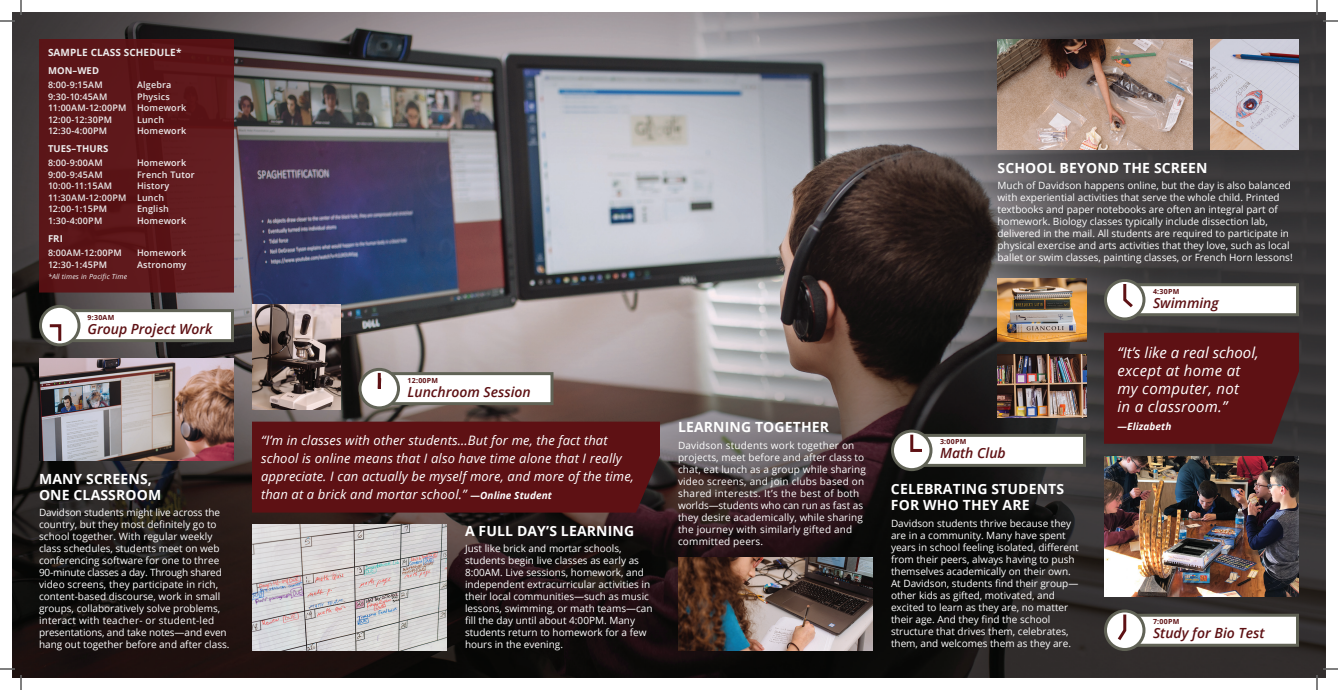
<style>
.page{position:relative;width:1338px;height:690px;background:#fff}
.page>*{position:absolute;margin:0;border:0;box-sizing:border-box;transform-origin:0 0}
.t1{font:italic 15px/18px "Open Sans";letter-spacing:.02em;color:#fff}
.t2{font:700 14px/16px "Open Sans";letter-spacing:.01em;color:#fff}
.t3{font:italic 600 14px "Open Sans";color:#5e1114}
.t4{font:italic 13px/18px "Open Sans";letter-spacing:.01em;color:#fff}
.t5{font:10px/12px "Open Sans";color:#fff}
.t6{font:10px/12px "Open Sans";letter-spacing:.02em;color:#fff}
.t7{font:700 10px "Open Sans";letter-spacing:.01em;color:#fff}
.t8{font:italic 700 10px "Open Sans";letter-spacing:.01em;color:#fff}
.t9{font:700 9.5px "Open Sans";letter-spacing:.01em;color:#fff}
.t10{font:600 9px/11.5px "Open Sans";letter-spacing:.02em;color:#fff}
.t11{font:700 7px "Open Sans";letter-spacing:.04em;color:#5e1114}
.t12{font:italic 7px "Open Sans";letter-spacing:.02em;color:#fff}
.s1{font-weight:700;font-size:10px}
</style>
<div class="page">
<img style="left:12px;top:12px;width:1314px;height:666px">
<img style="left:998px;top:279px;width:88px;height:63px">
<img style="left:252px;top:525px;width:195px;height:126px">
<img style="left:678px;top:558px;width:195px;height:93px">
<img style="left:252px;top:305px;width:88px;height:104px">
<img style="left:998px;top:354px;width:88px;height:63px">
<img style="left:39px;top:359px;width:195px;height:102px">
<img style="left:998px;top:39px;width:194px;height:111px">
<img style="left:1210px;top:39px;width:89px;height:111px">
<svg style="left:39px;top:39px;width:195px;height:254px;background:#5c1619"></svg>
<img style="left:1104px;top:456px;width:195px;height:141px">
<div style="left:252px;top:422px;width:408px;height:91px;background:#5e1114"></div>
<div style="left:1104px;top:333px;width:195px;height:111px;background:#5e1114"></div>
<div style="left:1133px;top:614px;width:166px;height:33px;background:#fff;border:3px solid #616356"></div>
<svg style="left:1106px;top:611px;width:38px;height:39px"></svg>
<div style="left:1104px;top:610px;width:42px;height:41px;border:3px solid #616356;border-radius:50%"></div>
<svg style="left:1115px;top:612px;width:13px;height:32px"></svg>
<div style="left:920px;top:434px;width:166px;height:33px;background:#fff;border:3px solid #616356"></div>
<div style="left:892px;top:431px;width:39px;height:39px;background:#fff;border-radius:50%"></div>
<div style="left:891px;top:430px;width:41px;height:41px;border:3px solid #616356;border-radius:50%"></div>
<svg style="left:909px;top:432px;width:16px;height:20px"></svg>
<div style="left:388px;top:372px;width:166px;height:33px;background:#fff;border:3px solid #616356"></div>
<div style="left:360px;top:369px;width:38px;height:39px;background:#fff;border-radius:50%"></div>
<div style="left:358px;top:368px;width:42px;height:41px;border:3px solid #616356;border-radius:50%"></div>
<svg style="left:376px;top:370px;width:7px;height:157px"></svg>
<div style="left:68px;top:309px;width:166px;height:33px;background:#fff;border:3px solid #616356"></div>
<div style="left:40px;top:306px;width:39px;height:39px;background:#fff;border-radius:50%"></div>
<div style="left:39px;top:305px;width:41px;height:41px;border:3px solid #616356;border-radius:50%"></div>
<svg style="left:47px;top:324px;width:16px;height:20px"></svg>
<div style="left:1133px;top:283px;width:166px;height:33px;background:#fff;border:3px solid #616356"></div>
<svg style="left:1106px;top:280px;width:38px;height:39px"></svg>
<div style="left:1104px;top:279px;width:42px;height:41px;border:3px solid #616356;border-radius:50%"></div>
<svg style="left:1122px;top:281px;width:14px;height:29px"></svg>
<svg style="left:0;top:0;width:22px;height:22px"></svg>
<svg style="left:0;top:668px;width:22px;height:22px"></svg>
<svg style="left:1316px;top:0;width:22px;height:22px"></svg>
<svg style="left:1316px;top:668px;width:22px;height:22px"></svg>
<p class="t7" style="left:48px;top:45px;width:135px">SAMPLE CLASS SCHEDULE*</p>
<p class="t9" style="left:48px;top:63px;width:53px">MON–WED</p>
<p class="t10" style="left:48px;top:79px;width:56px">8:00-9:15AM</p>
<p class="t10" style="left:137px;top:79px;width:36px">Algebra</p>
<p class="t10" style="left:48px;top:90px;width:61px">9:30-10:45AM</p>
<p class="t10" style="left:48px;top:90px;width:140px;text-indent:89px">Physics<br>11:00AM-12:00PM Homework<br>12:00-12:30PM</p>
<p class="t10" style="left:137px;top:113px;width:29px">Lunch</p>
<p class="t10" style="left:48px;top:125px;width:61px">12:30-4:00PM</p>
<p class="t10" style="left:137px;top:125px;width:51px">Homework</p>
<p class="t9" style="left:48px;top:142px;width:62px">TUES–THURS</p>
<p class="t10" style="left:48px;top:157px;width:56px">8:00-9:00AM</p>
<p class="t10" style="left:137px;top:157px;width:51px">Homework</p>
<p class="t10" style="left:48px;top:169px;width:56px">9:00-9:45AM</p>
<p class="t10" style="left:137px;top:169px;width:59px">French Tutor</p>
<p class="t10" style="left:48px;top:180px;width:66px">10:00-11:15AM</p>
<p class="t10" style="left:48px;top:180px;width:123px;text-indent:89px">History<br>11:30AM-12:00PM Lunch<br>12:00-1:15PM</p>
<p class="t10" style="left:137px;top:203px;width:33px">English</p>
<p class="t10" style="left:48px;top:215px;width:56px">1:30-4:00PM</p>
<p class="t10" style="left:137px;top:215px;width:51px">Homework</p>
<p class="t9" style="left:48px;top:232px;width:16px">FRI</p>
<p class="t10" style="left:48px;top:247px;width:75px">8:00AM-12:00PM</p>
<p class="t10" style="left:137px;top:247px;width:51px">Homework</p>
<p class="t10" style="left:48px;top:259px;width:61px">12:30-1:45PM</p>
<p class="t10" style="left:137px;top:259px;width:51px">Astronomy</p>
<p class="t12" style="left:48px;top:271px;width:81px">*All times in Pacific Time</p>
<p class="t11" style="left:88px;top:312px;width:28px">9:30AM</p>
<h2 class="t3" style="left:88px;top:319px;width:127px">Group Project Work</h2>
<h2 class="t2" style="left:39px;top:470px;width:124px">MANY SCREENS,<br>ONE CLASSROOM</h2>
<p class="t5" style="left:39px;top:506px;width:192px">Davidson students might live across the country, but they most definitely go to school together. With regular weekly class schedules, students meet on web conferencing software for one to three 90-minute classes a day. Through shared video screens, they participate in rich, content-based discourse, work in small groups, collaboratively solve problems, interact with teacher- or student-led presentations, and take notes—and even hang out together before and after class.</p>
<p class="t11" style="left:408px;top:375px;width:32px">12:00PM</p>
<h2 class="t3" style="left:408px;top:382px;width:125px">Lunchroom Session</h2>
<h3 class="t4" style="left:261px;top:431px;width:375px">“I’m in classes with other students…But for me, the fact that school is online means that I also have time alone that I really appreciate. I can actually be myself more, and more of the time, than at a brick and mortar school.” <span class="s1">—Online Student</span></h3>
<h2 class="t2" style="left:465px;top:522px;width:171px">A FULL DAY’S LEARNING</h2>
<p class="t5" style="left:465px;top:542px;width:189px">Just like brick and mortar schools, students begin live classes as early as 8:00AM. Live sessions, homework, and independent extracurricular activities in their local communities—such as music lessons, swimming, or math teams—can fill the day until about 4:00PM. Many students return to homework for a few hours in the evening.</p>
<h2 class="t2" style="left:678px;top:419px;width:153px">LEARNING TOGETHER</h2>
<p class="t6" style="left:678px;top:439px;width:190px">Davidson students work together on projects, meet before and after class to chat, eat lunch as a group while sharing video screens, and join clubs based on shared interests. It’s the best of both worlds—students who can run as fast as they desire academically, while sharing the journey with similarly gifted and committed peers.</p>
<h2 class="t2" style="left:997px;top:159px;width:212px">SCHOOL BEYOND THE SCREEN</h2>
<p class="t5" style="left:997px;top:179px;width:297px">Much of Davidson happens online, but the day is also balanced with experiential activities that serve the whole child. Printed textbooks and paper notebooks are often an integral part of homework. Biology classes typically include dissection lab, delivered in the mail. All students are required to participate in physical exercise and arts activities that they love, such as local ballet or swim classes, painting classes, or French Horn lessons!</p>
<p class="t11" style="left:1153px;top:286px;width:28px">4:30PM</p>
<h2 class="t3" style="left:1153px;top:293px;width:67px">Swimming</h2>
<p class="t11" style="left:940px;top:437px;width:28px">3:00PM</p>
<h2 class="t3" style="left:940px;top:444px;width:67px">Math Club</h2>
<h2 class="t2" style="left:891px;top:481px;width:175px">CELEBRATING STUDENTS<br>FOR WHO THEY ARE</h2>
<p class="t5" style="left:891px;top:517px;width:189px">Davidson students thrive because they are in a community. Many have spent years in school feeling isolated, different from their peers, always having to push themselves academically on their own.<br>At Davidson, students find their group— other kids as gifted, motivated, and excited to learn as they are, no matter their age. And they find the school structure that drives them, celebrates, them, and welcomes them as they are.</p>
<h1 class="t1" style="left:1118px;top:343px;width:143px">“It’s like a real school, except at home at my computer, not<br>in a classroom.”</h1>
<p class="t8" style="left:1118px;top:419px;width:56px">—Elizabeth</p>
<p class="t11" style="left:1153px;top:617px;width:28px">7:00PM</p>
<h2 class="t3" style="left:1153px;top:624px;width:113px">Study for Bio Test</h2>
</div>
